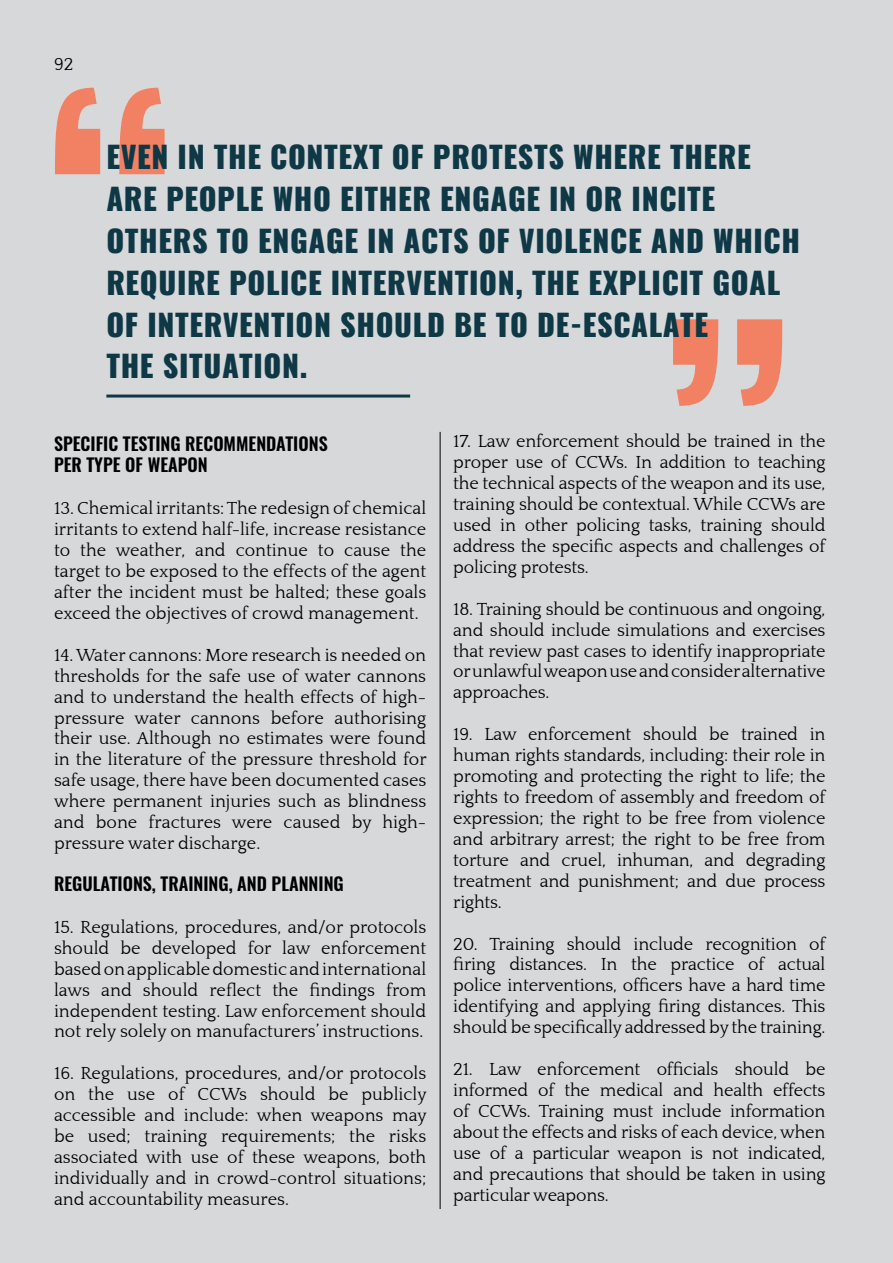
<style>
.page{position:relative;width:893px;height:1263px;background:#d6d8da}
.page>*{position:absolute;margin:0;border:0;box-sizing:border-box;transform-origin:0 0}
.t1{font:800 298.95px "Oswald";color:#f28062}
.t2{font:800 29.85px/41.8px "Oswald";letter-spacing:.02em;color:#0e3845}
.t3{font:18px/21px "Quattrocento";letter-spacing:-.01em;color:#000;text-align:justify}
.t4{font:600 18px/21px "Oswald";color:#000}
</style>
<div class="page">
<hr style="left:440px;top:432px;width:1px;height:777px;background:#000">
<hr style="left:106px;top:394px;width:304px;height:3px;background:#0e3845">
<p class="t3" style="left:54px;top:54px;width:21px">92</p>
<h1 class="t1" style="left:37px;top:-2px;width:143px">“</h1>
<h2 class="t2" style="left:106px;top:137px;width:695px">EVEN IN THE CONTEXT OF PROTESTS WHERE THERE ARE PEOPLE WHO EITHER ENGAGE IN OR INCITE OTHERS TO ENGAGE IN ACTS OF VIOLENCE AND WHICH REQUIRE POLICE INTERVENTION, THE EXPLICIT GOAL OF INTERVENTION SHOULD BE TO DE-ESCALATE<br>THE SITUATION.</h2>
<h1 class="t1" style="left:655px;top:229px;width:143px">”</h1>
<p class="t4" style="left:54px;top:434px;width:275px">SPECIFIC TESTING RECOMMENDATIONS<br>PER TYPE OF WEAPON</p>
<p class="t3" style="left:54px;top:498px;width:374px">13. Chemical irritants: The redesign of chemical irritants to extend half-life, increase resistance to the weather, and continue to cause the target to be exposed to the effects of the agent after the incident must be halted; these goals exceed the objectives of crowd management.</p>
<p class="t3" style="left:54px;top:645px;width:374px">14. Water cannons: More research is needed on thresholds for the safe use of water cannons and to understand the health effects of high&shy;pressure water cannons before authorising their use. Although no estimates were found in the literature of the pressure threshold for safe usage, there have been documented cases where permanent injuries such as blindness and bone fractures were caused by high&shy;pressure water discharge.</p>
<p class="t4" style="left:54px;top:873px;width:291px">REGULATIONS, TRAINING, AND PLANNING</p>
<p class="t3" style="left:54px;top:917px;width:374px">15. Regulations, procedures, and/or protocols should be developed for law enforcement based on applicable domestic and international laws and should reflect the findings from independent testing. Law enforcement should not rely solely on manufacturers’ instructions.</p>
<p class="t3" style="left:54px;top:1063px;width:374px">16. Regulations, procedures, and/or protocols on the use of CCWs should be publicly accessible and include: when weapons may be used; training requirements; the risks associated with use of these weapons, both individually and in crowd-control situations; and accountability measures.</p>
<p class="t3" style="left:453px;top:431px;width:374px">17. Law enforcement should be trained in the proper use of CCWs. In addition to teaching the technical aspects of the weapon and its use, training should be contextual. While CCWs are used in other policing tasks, training should address the specific aspects and challenges of policing protests.</p>
<p class="t3" style="left:453px;top:599px;width:374px">18. Training should be continuous and ongoing, and should include simulations and exercises that review past cases to identify inappropriate or unlawful weapon use and consider alternative approaches.</p>
<p class="t3" style="left:453px;top:724px;width:374px">19. Law enforcement should be trained in human rights standards, including: their role in promoting and protecting the right to life; the rights to freedom of assembly and freedom of expression; the right to be free from violence and arbitrary arrest; the right to be free from torture and cruel, inhuman, and degrading treatment and punishment; and due process rights.</p>
<p class="t3" style="left:453px;top:934px;width:374px">20. Training should include recognition of firing distances. In the practice of actual police interventions, officers have a hard time identifying and applying firing distances. This should be specifically addressed by the training.</p>
<p class="t3" style="left:453px;top:1059px;width:374px">21. Law enforcement officials should be informed of the medical and health effects of CCWs. Training must include information about the effects and risks of each device, when use of a particular weapon is not indicated, and precautions that should be taken in using particular weapons.</p>
</div>
